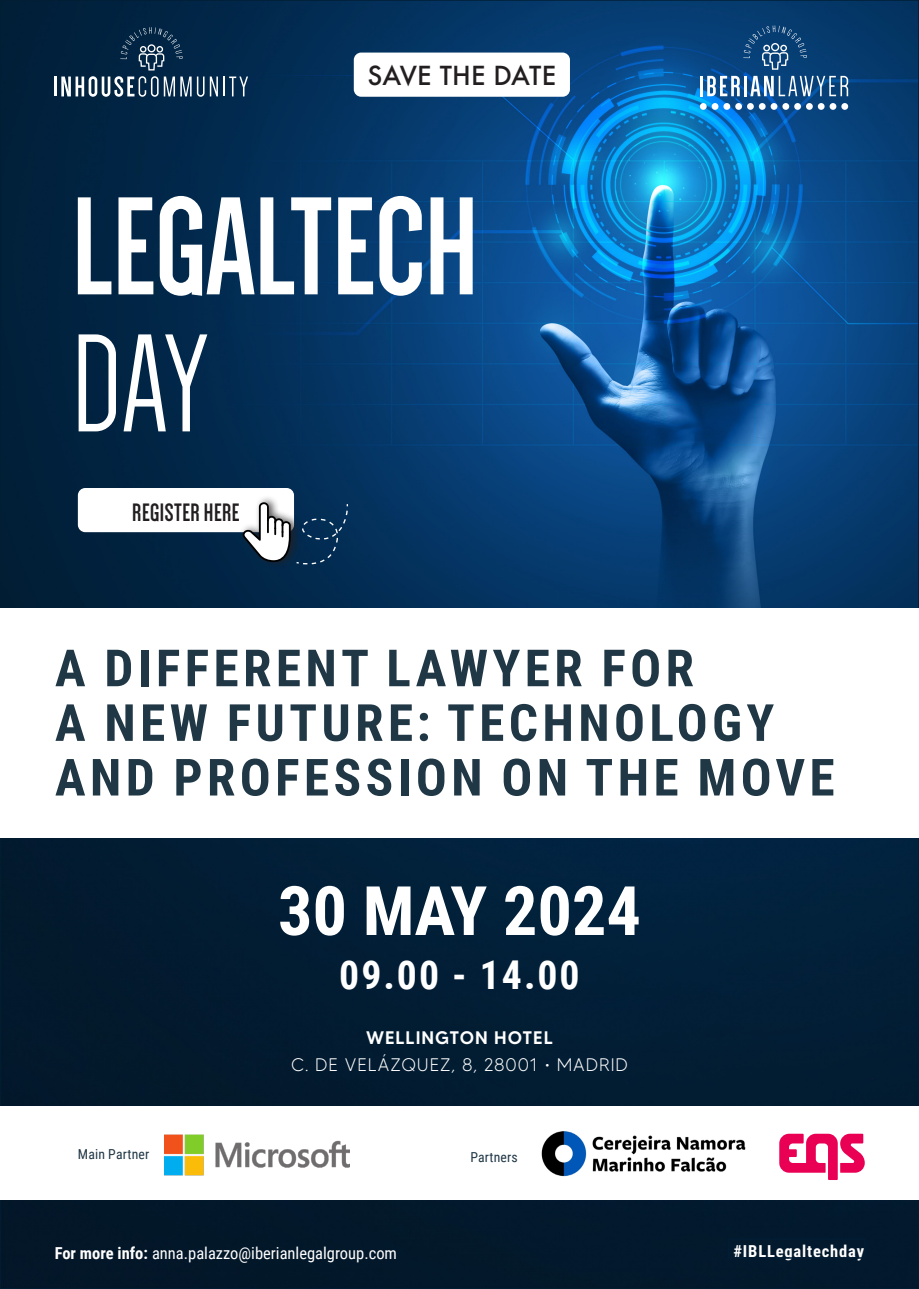
<style>
.page{position:relative;width:919px;height:1289px;background:#fff}
.page>*{position:absolute;margin:0;border:0;box-sizing:border-box;transform-origin:0 0}
.t1{font:700 143.55px "Dense";color:#fff}
.t2{font:143.55px "Dense";color:#fff}
.t3{font:700 68.25px "Roboto Condensed";color:#fff}
.t4{font:700 51.3px/54.6px "Roboto Condensed";letter-spacing:.085em;color:#203746}
.t5{font:700 39.75px "Roboto Condensed";letter-spacing:.05em;color:#fff}
.t6{font:700 25.95px "Dense";letter-spacing:.02em;color:#231f20}
.t7{font:500 25.5px "Futura";color:#231f20}
.t8{font:300 18.15px "MADETOMMY";letter-spacing:.05em;color:#fff}
.t9{font:500 18.15px "MADETOMMY";letter-spacing:.05em;color:#fff}
.t10{font:16.5px "Roboto Condensed";color:#fff}
.t11{font:700 16.5px "Roboto Condensed";letter-spacing:.05em;color:#fff}
.t12{font:13.65px "Roboto Condensed";letter-spacing:.01em;color:#203746}
.s1{font-weight:700}
</style>
<div class="page">
<img style="left:3px;top:3px;width:912px;height:1282px">
<hr style="left:54px;top:76px;width:3px;height:20px;background:#fff">
<svg style="left:61px;top:76px;width:143px;height:21px"></svg>
<svg style="left:210px;top:76px;width:8px;height:20px"></svg>
<hr style="left:223px;top:76px;width:2px;height:20px;background:#fff">
<svg style="left:229px;top:76px;width:19px;height:20px"></svg>
<svg style="left:120px;top:27px;width:63px;height:43px;background:#1d3c58"></svg>
<svg style="left:699px;top:103px;width:7px;height:7px"></svg>
<div style="left:782px;top:103px;width:7px;height:7px;background:#fff;border-radius:50%"></div>
<div style="left:841px;top:103px;width:7px;height:7px;background:#fff;border-radius:50%"></div>
<div style="left:829px;top:103px;width:7px;height:7px;background:#fff;border-radius:50%"></div>
<div style="left:817px;top:103px;width:7px;height:7px;background:#fff;border-radius:50%"></div>
<div style="left:806px;top:103px;width:6px;height:7px;background:#fff;border-radius:50%"></div>
<div style="left:794px;top:103px;width:7px;height:7px;background:#fff;border-radius:50%"></div>
<div style="left:711px;top:103px;width:7px;height:7px;background:#fff;border-radius:50%"></div>
<div style="left:723px;top:103px;width:7px;height:7px;background:#fff;border-radius:50%"></div>
<div style="left:758px;top:103px;width:7px;height:7px;background:#fff;border-radius:50%"></div>
<div style="left:770px;top:103px;width:7px;height:7px;background:#fff;border-radius:50%"></div>
<div style="left:735px;top:103px;width:7px;height:7px;background:#fff;border-radius:50%"></div>
<div style="left:747px;top:103px;width:6px;height:7px;background:#fff;border-radius:50%"></div>
<hr style="left:699px;top:76px;width:3px;height:20px;background:#fff">
<svg style="left:707px;top:76px;width:32px;height:20px"></svg>
<hr style="left:744px;top:76px;width:2px;height:20px;background:#fff">
<svg style="left:750px;top:76px;width:98px;height:20px"></svg>
<svg style="left:743px;top:26px;width:64px;height:44px;background:#225384"></svg>
<div style="left:728px;top:1238px;width:137px;height:20px;border:2px solid #021d35"></div>
<div style="left:354px;top:53px;width:216px;height:44px;background:#fff;border-radius:7px"></div>
<div style="left:78px;top:488px;width:216px;height:44px;background:#fff;border-radius:7px"></div>
<div style="left:239px;top:495px;width:63px;height:74px;background:#231f20;opacity:.75"></div>
<svg style="left:243px;top:502px;width:105px;height:62px"></svg>
<div style="left:0;top:608px;width:918px;height:230px;background:#fff"></div>
<div style="left:0;top:1106px;width:918px;height:94px;background:#fff"></div>
<img style="left:541px;top:1131px;width:205px;height:46px">
<svg style="left:779px;top:1133px;width:85px;height:46px"></svg>
<img style="left:165px;top:1134px;width:185px;height:42px">
<p class="t7" style="left:367px;top:58px;width:190px">SAVE THE DATE</p>
<p class="t1" style="left:72px;top:176px;width:407px">LEGALTECH</p>
<p class="t2" style="left:71px;top:313px;width:138px">DAY</p>
<p class="t6" style="left:132px;top:499px;width:109px">REGISTER HERE</p>
<p class="t4" style="left:55px;top:638px;width:640px">A DIFFERENT LAWYER FOR</p>
<p class="t4" style="left:55px;top:693px;width:781px">A NEW FUTURE: TECHNOLOGY<br>AND PROFESSION ON THE MOVE</p>
<p class="t3" style="left:278px;top:862px;width:364px">30 MAY 2024</p>
<p class="t5" style="left:339px;top:947px;width:242px">09.00 - 14.00</p>
<p class="t9" style="left:366px;top:1026px;width:188px">WELLINGTON HOTEL</p>
<p class="t8" style="left:291px;top:1053px;width:338px">C. DE VELÁZQUEZ, 8, 28001 • MADRID</p>
<p class="t12" style="left:78px;top:1144px;width:73px">Main Partner</p>
<p class="t12" style="left:470px;top:1147px;width:49px">Partners</p>
<p class="t10" style="left:55px;top:1241px;width:344px"><span class="s1">For more info:</span> anna.palazzo@iberianlegalgroup.com</p>
<p class="t11" style="left:733px;top:1239px;width:132px">#IBLLegaltechday</p>
</div>
